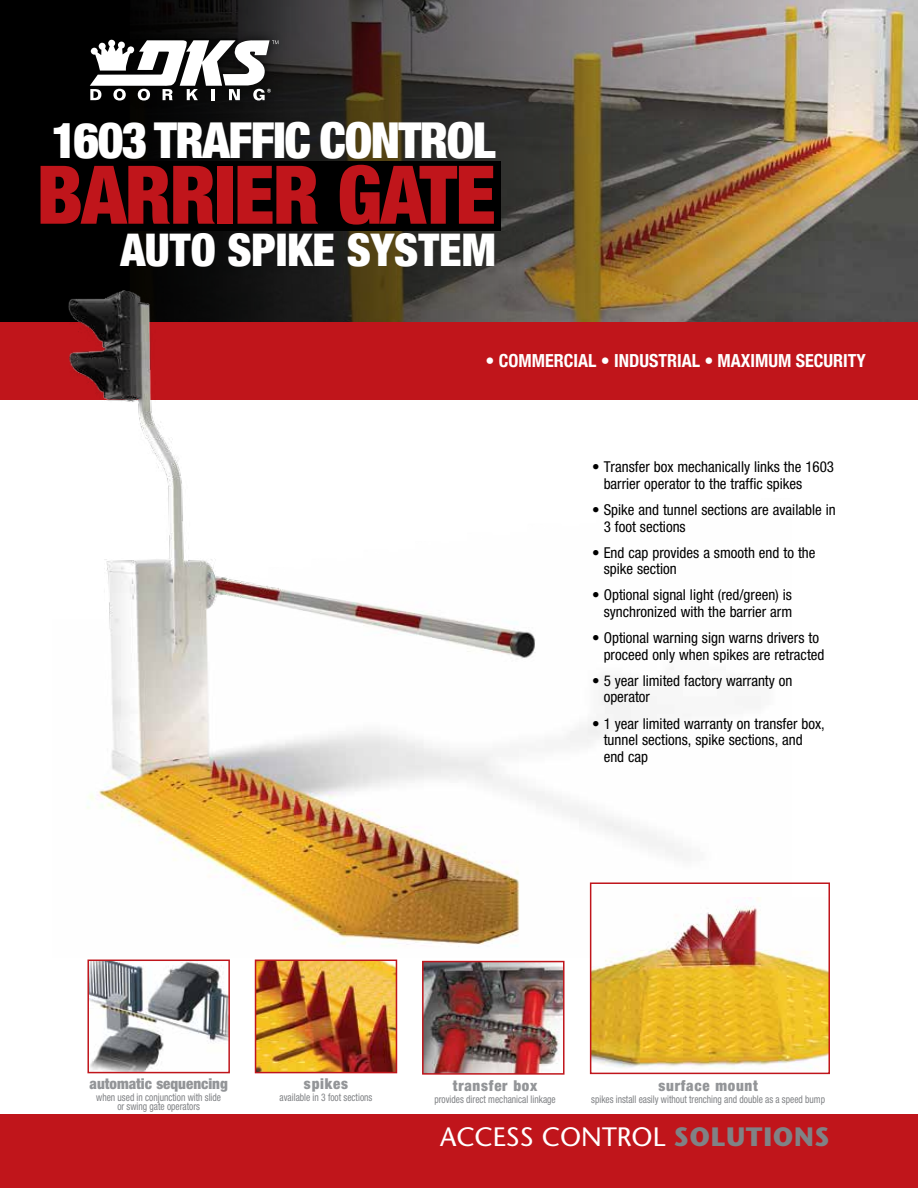
<style>
.page{position:relative;width:918px;height:1188px;background:#fff}
.page>*{position:absolute;margin:0;border:0;box-sizing:border-box;transform-origin:0 0}
.t1{font:900 condensed 81px "Helvetica Neue";letter-spacing:-.02em;color:#c0151b}
.t2{font:900 condensed 49.5px "Helvetica Neue";letter-spacing:-.03em;color:#fff}
.t3{font:900 condensed 45px "Helvetica Neue";color:#fff}
.t4{font:26.55px "Stone Sans";color:#fff}
.t5{font:700 condensed 18px "Helvetica Neue";color:#fff}
.t6{font:condensed 15px/16.5px "Helvetica Neue";color:#000}
.t7{font:900 condensed 15px "Helvetica Neue";letter-spacing:.05em;color:#939598}
.t8{font:900 condensed 15px "Helvetica Neue";color:#939598}
.t9{font:condensed 10.5px/9px "Helvetica Neue";color:#808285;text-align:center;scale:.9 1}
.s1{font-weight:700;color:#808285}
</style>
<div class="page">
<img style="left:0;top:0;width:918px;height:322px">
<svg style="left:65px;top:0;width:269px;height:291px;background:#100f0f"></svg>
<div style="left:0;top:1114px;width:918px;height:74px;background:#c0151b"></div>
<div style="left:81px;top:161px;width:419px;height:69px;background:#000"></div>
<div style="left:81px;top:31px;width:206px;height:79px;background:#000;opacity:.75"></div>
<svg style="left:90px;top:40px;width:188px;height:61px"></svg>
<div style="left:0;top:322px;width:918px;height:78px;background:#c0151b"></div>
<img style="left:425px;top:964px;width:137px;height:108px">
<div style="left:422px;top:961px;width:143px;height:114px;border:2px solid #c0151b"></div>
<img style="left:90px;top:963px;width:137px;height:107px">
<div style="left:87px;top:960px;width:143px;height:113px;border:2px solid #c0151b"></div>
<img style="left:258px;top:963px;width:136px;height:107px">
<div style="left:255px;top:960px;width:142px;height:113px;border:2px solid #c0151b"></div>
<img style="left:53px;top:291px;width:739px;height:666px">
<img style="left:593px;top:898px;width:234px;height:171px">
<div style="left:590px;top:882px;width:240px;height:192px;border:2px solid #c0151b"></div>
<h2 class="t2" style="left:52px;top:110px;width:446px">1603 TRAFFIC CONTROL</h2>
<h1 class="t1" style="left:36px;top:145px;width:384px">BARRIER Gate</h1>
<h3 class="t3" style="left:120px;top:222px;width:377px">AUTO SPIKE SYSTEM</h3>
<p class="t5" style="left:485px;top:350px;width:191px">• COMMERCIAL • INDUSTRIAL</p>
<p class="t5" style="left:704px;top:350px;width:163px">• MAXIMUM SECURITY</p>
<p class="t6" style="left:604px;top:459px;width:232px;text-indent:-11px">• Transfer box mechanically links the 1603 barrier operator to the traffic spikes</p>
<p class="t6" style="left:604px;top:501px;width:233px;text-indent:-11px">• Spike and tunnel sections are available in<br>3 foot sections</p>
<p class="t6" style="left:604px;top:544px;width:213px;text-indent:-11px">• End cap provides a smooth end to the spike section</p>
<p class="t6" style="left:592px;top:587px;width:201px;text-align:right">• Optional signal light (red/green) is synchronized with the barrier arm</p>
<p class="t6" style="left:604px;top:630px;width:222px;text-indent:-11px">• Optional warning sign warns drivers to proceed only when spikes are retracted</p>
<p class="t6" style="left:604px;top:672px;width:190px;text-indent:-11px">• 5 year limited factory warranty on operator</p>
<p class="t6" style="left:604px;top:715px;width:223px;text-indent:-11px">• 1 year limited warranty on transfer box, tunnel sections, spike sections, and end cap</p>
<p class="t8" style="left:90px;top:1075px;width:140px">automatic sequencing</p>
<p class="t9" style="left:96px;top:1093px;width:140px">when used in conjunction with slide or swing gate operators</p>
<p class="t7" style="left:304px;top:1075px;width:46px">spikes</p>
<p class="t9" style="left:280px;top:1093px;width:105px">available in 3 foot sections</p>
<p class="t7" style="left:453px;top:1076px;width:86px">transfer box</p>
<p class="t9" style="left:434px;top:1094px;width:136px">provides direct mechanical linkage</p>
<p class="t7" style="left:658px;top:1076px;width:101px">surface mount</p>
<p class="t9" style="left:591px;top:1095px;width:262px">spikes install easily without trenching and double as a speed bump</p>
<h3 class="t4" style="left:440px;top:1120px;width:389px">ACCESS CONTROL <span class="s1">SOLUTIONS</span></h3>
</div>
